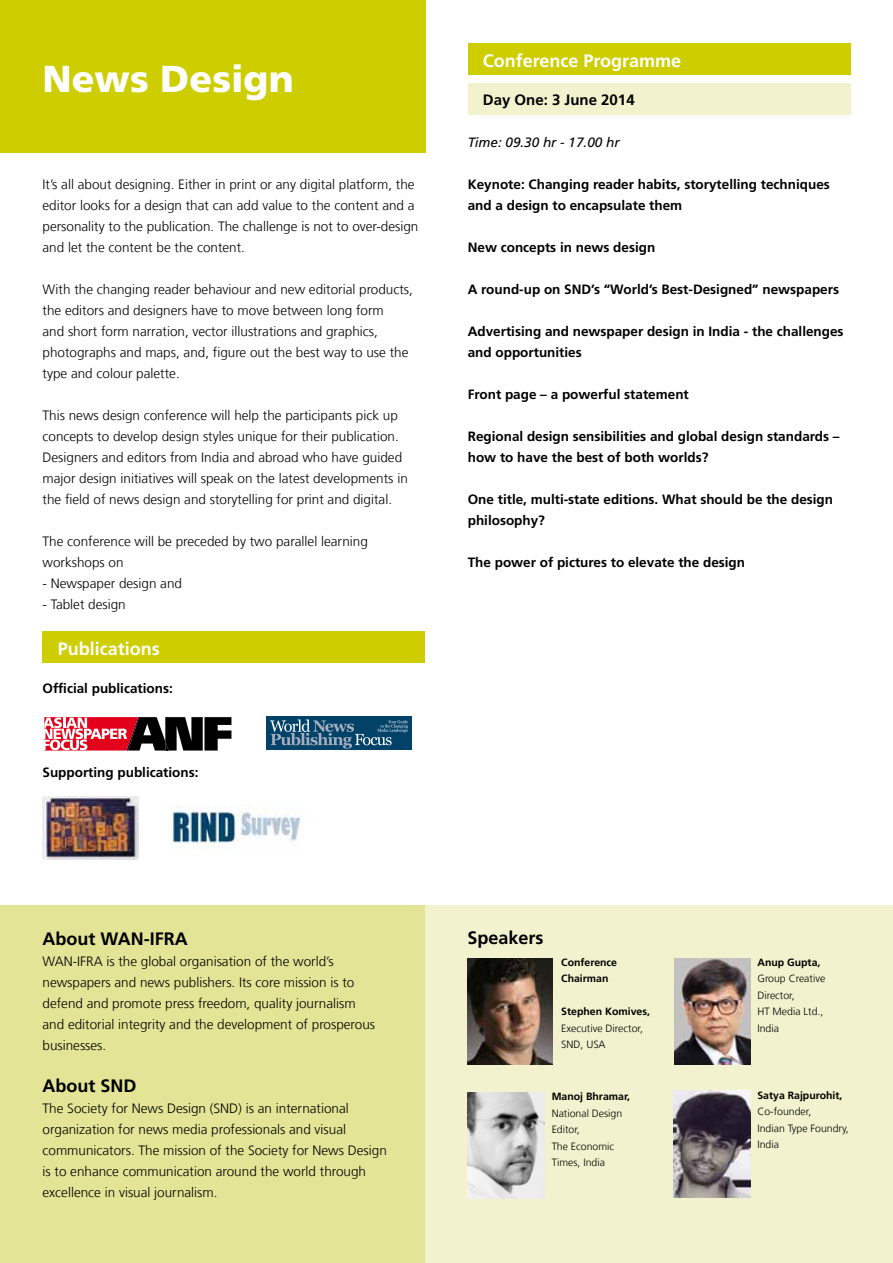
<style>
.page{position:relative;width:893px;height:1263px;background:#fff}
.page>*{position:absolute;margin:0;border:0;box-sizing:border-box;transform-origin:0 0}
.t1{font:900 37.5px "Frutiger LT Com";color:#fff}
.t2{font:700 18px "Frutiger LT Com";color:#fff}
.t3{font:700 18px "Frutiger LT Com";color:#000}
.t4{font:700 15px "Frutiger LT Com";color:#000}
.t5{font:300 13.5px/21px "Frutiger LT Com";color:#000}
.t6{font:700 13.5px/21px "Frutiger LT Com";color:#000}
.t7{font:italic 13.5px "Frutiger LT Com";color:#000}
.t8{font:300 10.5px/16.5px "Frutiger LT Com";color:#000}
.t9{font:700 10.5px/16.5px "Frutiger LT Com";color:#000}
</style>
<div class="page">
<div style="left:0;top:906px;width:425px;height:357px;background:#e4e496"></div>
<div style="left:0;top:0;width:425px;height:153px;background:#cdcd00"></div>
<div style="left:468px;top:43px;width:382px;height:31px;background:#cdcd00"></div>
<div style="left:425px;top:906px;width:468px;height:357px;background:#f2f2ce"></div>
<div style="left:468px;top:84px;width:382px;height:31px;background:#f2f2ce"></div>
<img style="left:673px;top:1091px;width:77px;height:106px">
<img style="left:468px;top:958px;width:85px;height:106px">
<div style="left:43px;top:631px;width:382px;height:32px;background:#cdcd00"></div>
<img style="left:172px;top:805px;width:132px;height:43px">
<img style="left:43px;top:797px;width:95px;height:62px">
<div style="left:267px;top:717px;width:145px;height:33px;background:#004268"></div>
<svg style="left:270px;top:719px;width:138px;height:30px"></svg>
<img style="left:674px;top:958px;width:76px;height:106px">
<svg style="left:44px;top:717px;width:187px;height:34px"></svg>
<img style="left:468px;top:1092px;width:76px;height:106px">
<h1 class="t1" style="left:43px;top:56px;width:253px">News Design</h1>
<p class="t5" style="left:43px;top:174px;width:377px">It’s all about designing. Either in print or any digital platform, the editor looks for a design that can add value to the content and a personality to the publication. The challenge is not to over-design and let the content be the content.</p>
<p class="t5" style="left:43px;top:279px;width:372px">With the changing reader behaviour and new editorial products, the editors and designers have to move between long form<br>and short form narration, vector illustrations and graphics, photographs and maps, and, figure out the best way to use the type and colour palette.</p>
<p class="t5" style="left:43px;top:405px;width:367px">This news design conference will help the participants pick up concepts to develop design styles unique for their publication.<br>Designers and editors from India and abroad who have guided major design initiatives will speak on the latest developments in the field of news design and storytelling for print and digital.</p>
<p class="t5" style="left:43px;top:531px;width:327px">The conference will be preceded by two parallel learning workshops on</p>
<p class="t5" style="left:43px;top:573px;width:141px">- Newspaper design and</p>
<p class="t5" style="left:43px;top:594px;width:85px">- Tablet design</p>
<h2 class="t2" style="left:58px;top:638px;width:104px">Publications</h2>
<p class="t6" style="left:43px;top:678px;width:132px">Official publications:</p>
<p class="t6" style="left:43px;top:762px;width:158px">Supporting publications:</p>
<h2 class="t2" style="left:483px;top:50px;width:200px">Conference Programme</h2>
<p class="t4" style="left:483px;top:91px;width:153px">Day One: 3 June 2014</p>
<p class="t7" style="left:468px;top:134px;width:153px">Time: 09.30 hr - 17.00 hr</p>
<p class="t6" style="left:468px;top:174px;width:364px">Keynote: Changing reader habits, storytelling techniques and a design to encapsulate them</p>
<p class="t6" style="left:468px;top:237px;width:189px">New concepts in news design</p>
<p class="t6" style="left:468px;top:279px;width:373px">A round-up on SND’s “World’s Best-Designed” newspapers</p>
<p class="t6" style="left:468px;top:321px;width:377px">Advertising and newspaper design in India - the challenges and opportunities</p>
<p class="t6" style="left:468px;top:384px;width:223px">Front page – a powerful statement</p>
<p class="t6" style="left:468px;top:426px;width:373px">Regional design sensibilities and global design standards – how to have the best of both worlds?</p>
<p class="t6" style="left:468px;top:489px;width:367px">One title, multi-state editions. What should be the design philosophy?</p>
<p class="t6" style="left:468px;top:552px;width:279px">The power of pictures to elevate the design</p>
<h2 class="t3" style="left:43px;top:928px;width:147px">About WAN-IFRA</h2>
<p class="t5" style="left:43px;top:951px;width:334px">WAN-IFRA is the global organisation of the world’s newspapers and news publishers. Its core mission is to defend and promote press freedom, quality journalism and editorial integrity and the development of prosperous businesses.</p>
<h2 class="t3" style="left:43px;top:1075px;width:95px">About SND</h2>
<p class="t5" style="left:43px;top:1098px;width:346px">The Society for News Design (SND) is an international organization for news media professionals and visual communicators. The mission of the Society for News Design is to enhance communication around the world through excellence in visual journalism.</p>
<h2 class="t3" style="left:467px;top:927px;width:78px">Speakers</h2>
<p class="t9" style="left:561px;top:954px;width:57px">Conference<br>Chairman</p>
<p class="t9" style="left:561px;top:1003px;width:90px">Stephen Komives,</p>
<p class="t8" style="left:561px;top:1020px;width:83px">Executive Director,<br>SND, USA</p>
<p class="t9" style="left:552px;top:1088px;width:80px">Manoj Bhramar,</p>
<p class="t8" style="left:552px;top:1105px;width:72px">National Design<br>Editor,<br>The Economic<br>Times, India</p>
<p class="t9" style="left:757px;top:954px;width:64px">Anup Gupta,</p>
<p class="t8" style="left:757px;top:971px;width:69px">Group Creative<br>Director,<br>HT Media Ltd.,<br>India</p>
<p class="t9" style="left:757px;top:1087px;width:87px">Satya Rajpurohit,</p>
<p class="t8" style="left:757px;top:1103px;width:93px">Co-founder,<br>Indian Type Foundry,<br>India</p>
</div>
